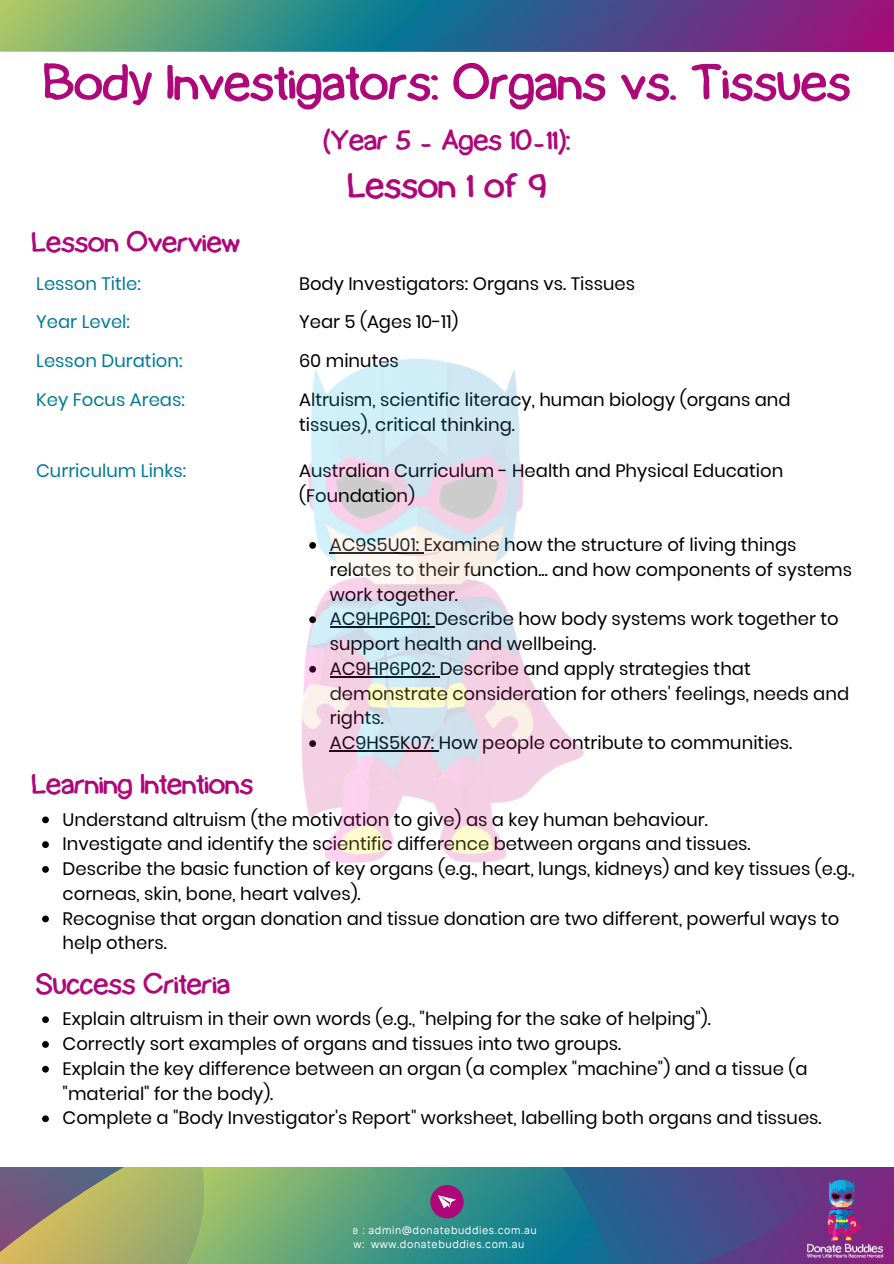
<style>
.page{position:relative;width:894px;height:1264px;background:#fff}
.page>*{position:absolute;margin:0;border:0;box-sizing:border-box;transform-origin:0 0}
.t1{font:52.5px "UKIJ Qolyazma Tuz";color:#ae0779}
.t2{font:37.5px "UKIJ Qolyazma Tuz";color:#ae0779}
.t3{font:30px "UKIJ Qolyazma Tuz";color:#ae0779}
.t4{font:18px/24.8px "Poppins";color:#000}
.t5{font:18px/38.7px "Poppins";color:#007b97}
.t6{font:11.1px "TT Interphases";letter-spacing:.05em;color:#fff}
</style>
<div class="page">
<svg style="left:0;top:1167px;width:893px;height:96px;background:#5e847e"></svg>
<svg style="left:0;top:0;width:893px;height:51px;background:#536c83"></svg>
<div style="left:430px;top:1184px;width:33px;height:34px;background:#ae0779;border-radius:50%"></div>
<svg style="left:438px;top:1195px;width:18px;height:13px"></svg>
<img style="left:804px;top:1177px;width:81px;height:81px">
<svg style="left:42px;top:816px;width:7px;height:7px"></svg>
<svg style="left:42px;top:841px;width:7px;height:7px"></svg>
<svg style="left:42px;top:866px;width:7px;height:6px"></svg>
<svg style="left:42px;top:915px;width:7px;height:7px"></svg>
<svg style="left:42px;top:1016px;width:7px;height:7px"></svg>
<svg style="left:42px;top:1041px;width:7px;height:6px"></svg>
<svg style="left:42px;top:1065px;width:7px;height:7px"></svg>
<svg style="left:42px;top:1115px;width:7px;height:7px"></svg>
<img style="left:301px;top:358px;width:283px;height:505px">
<h1 class="t1" style="left:44px;top:53px;width:807px">Body Investigators: Organs vs. Tissues</h1>
<h3 class="t3" style="left:323px;top:122px;width:248px">(Year 5 - Ages 10-11):</h3>
<h2 class="t2" style="left:347px;top:164px;width:200px">Lesson 1 of 9</h2>
<h3 class="t3" style="left:32px;top:225px;width:209px">Lesson Overview</h3>
<p class="t5" style="left:36px;top:264px;width:150px">Lesson Title:<br>Year Level:<br>Lesson Duration:<br>Key Focus Areas:</p>
<p class="t5" style="left:36px;top:451px;width:151px">Curriculum Links:</p>
<p class="t4" style="left:299px;top:264px;width:493px;line-height:38.8px">Body Investigators: Organs vs. Tissues<br>Year 5 (Ages 10-11)<br>60 minutes<br>Altruism, scientific literacy, human biology (organs and</p>
<p class="t4" style="left:299px;top:412px;width:217px">tissues), critical thinking.</p>
<p class="t4" style="left:299px;top:458px;width:485px">Australian Curriculum - Health and Physical Education (Foundation)</p>
<p class="t4" style="left:329px;top:532px;width:523px">AC9S5U01: Examine how the structure of living things relates to their function... and how components of systems work together.<br>AC9HP6P01: Describe how body systems work together to support health and wellbeing.<br>AC9HP6P02: Describe and apply strategies that demonstrate consideration for others' feelings, needs and rights.<br>AC9HS5K07: How people contribute to communities.</p>
<h3 class="t3" style="left:32px;top:766px;width:222px">Learning Intentions</h3>
<p class="t4" style="left:63px;top:806px;width:793px">Understand altruism (the motivation to give) as a key human behaviour.<br>Investigate and identify the scientific difference between organs and tissues.<br>Describe the basic function of key organs (e.g., heart, lungs, kidneys) and key tissues (e.g., corneas, skin, bone, heart valves).<br>Recognise that organ donation and tissue donation are two different, powerful ways to help others.</p>
<h3 class="t3" style="left:36px;top:966px;width:195px">Success Criteria</h3>
<p class="t4" style="left:63px;top:1006px;width:760px">Explain altruism in their own words (e.g., "helping for the sake of helping").<br>Correctly sort examples of organs and tissues into two groups.<br>Explain the key difference between an organ (a complex "machine") and a tissue (a "material" for the body).<br>Complete a "Body Investigator's Report" worksheet, labelling both organs and tissues.</p>
<p class="t6" style="left:352px;top:1222px;width:185px">e : admin@donatebuddies.com.au</p>
<p class="t6" style="left:353px;top:1237px;width:172px">w: www.donatebuddies.com.au</p>
</div>
